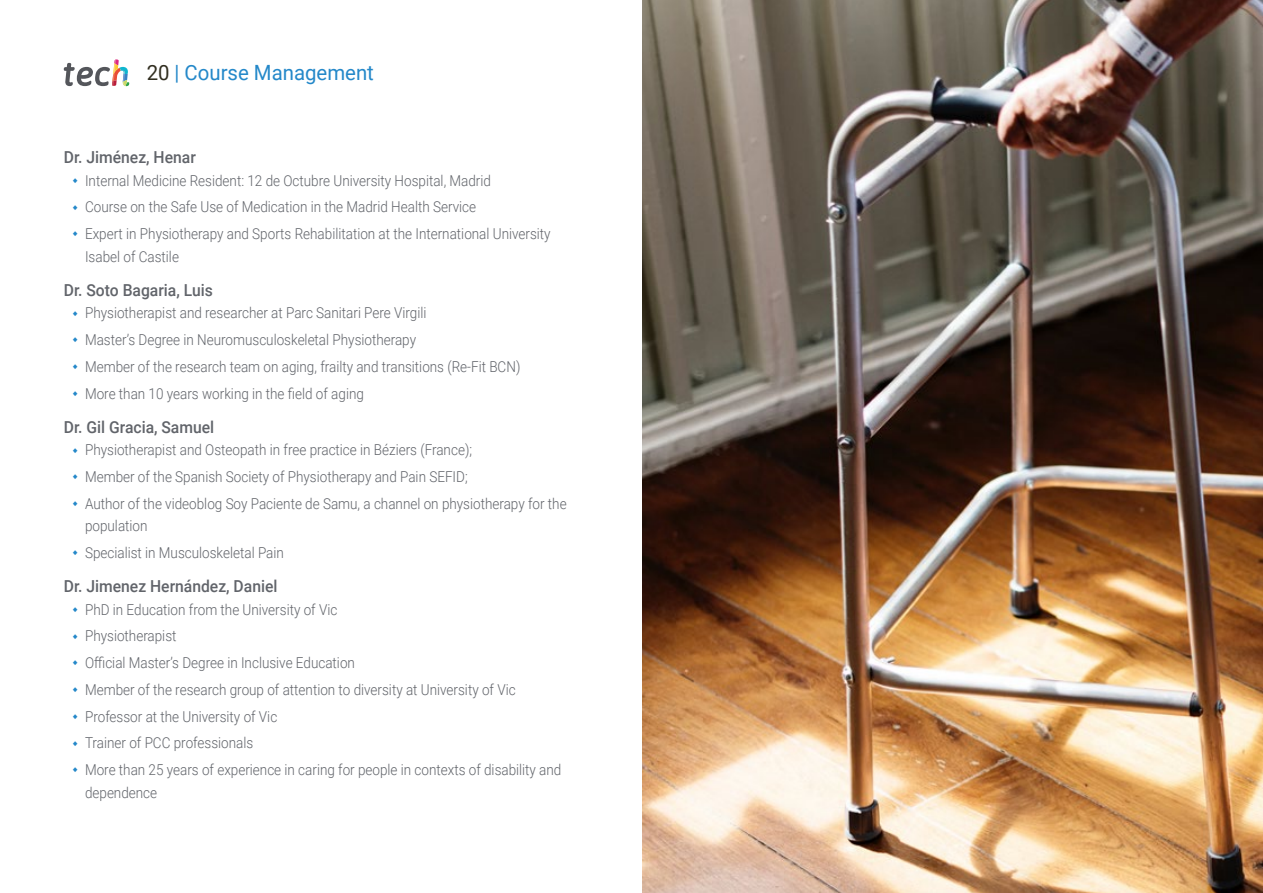
<style>
.page{position:relative;width:1263px;height:893px;background:#fff}
.page>*{position:absolute;margin:0;border:0;box-sizing:border-box;transform-origin:0 0}
.t1{font:21px "Roboto";color:#2488c9}
.t2{font:500 16.5px "Roboto";color:#61646a;scale:.95 1}
.t3{font:300 15px/26.7px "Roboto";color:#61646a;scale:.9 1}
.s1{color:#312e20}
</style>
<div class="page">
<img style="left:642px;top:0;width:621px;height:893px">
<svg style="left:64px;top:59px;width:65px;height:28px"></svg>
<h1 class="t1" style="left:147px;top:58px;width:229px"><span class="s1">20</span> | Course Management</h1>
<p class="t2" style="left:64px;top:146px;width:141px">Dr. Jiménez, Henar</p>
<p class="t3" style="left:85px;top:166px;width:519px">Internal Medicine Resident: 12 de Octubre University Hospital, Madrid<br>Course on the Safe Use of Medication in the Madrid Health Service<br>Expert in Physiotherapy and Sports Rehabilitation at the International University</p>
<p class="t3" style="left:85px;top:242px;width:106px">Isabel of Castile</p>
<p class="t2" style="left:64px;top:279px;width:158px">Dr. Soto Bagaria, Luis</p>
<p class="t3" style="left:85px;top:299px;width:485px">Physiotherapist and researcher at Parc Sanitari Pere Virgili<br>Master’s Degree in Neuromusculoskeletal Physiotherapy<br>Member of the research team on aging, frailty and transitions (Re-Fit BCN)<br>More than 10 years working in the field of aging</p>
<p class="t2" style="left:64px;top:415px;width:160px">Dr. Gil Gracia, Samuel</p>
<p class="t3" style="left:85px;top:436px;width:537px">Physiotherapist and Osteopath in free practice in Béziers (France);<br>Member of the Spanish Society of Physiotherapy and Pain SEFID;<br>Author of the videoblog Soy Paciente de Samu, a channel on physiotherapy for the</p>
<p class="t3" style="left:85px;top:512px;width:222px">population<br>Specialist in Musculoskeletal Pain</p>
<p class="t2" style="left:64px;top:575px;width:226px">Dr. Jimenez Hernández, Daniel</p>
<p class="t3" style="left:85px;top:595px;width:531px">PhD in Education from the University of Vic<br>Physiotherapist<br>Official Master’s Degree in Inclusive Education<br>Member of the research group of attention to diversity at University of Vic Professor at the University of Vic<br>Trainer of PCC professionals<br>More than 25 years of experience in caring for people in contexts of disability and</p>
<p class="t3" style="left:85px;top:778px;width:82px">dependence</p>
</div>
